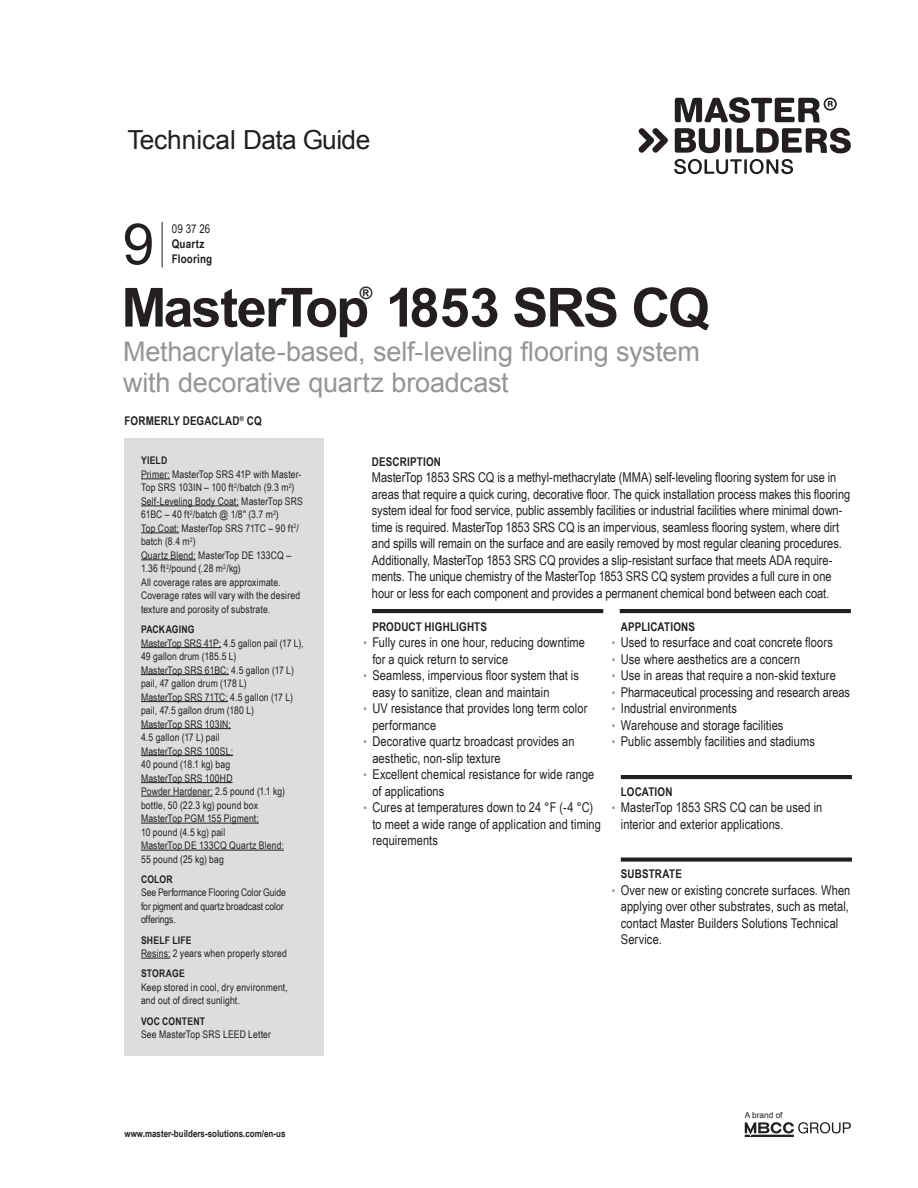
<style>
.page{position:relative;width:918px;height:1188px;background:#fff}
.page>*{position:absolute;margin:0;border:0;box-sizing:border-box;transform-origin:0 0}
.t1{font:57px "Arial";color:#231f20}
.t2{font:700 54px "Arial";letter-spacing:-.04em;color:#231f20}
.t3{font:27px "Arial";letter-spacing:-.01em;color:#939598}
.t4{font:26.25px "Arial";letter-spacing:-.015em;color:#231f20}
.t5{font:700 17.1px "Arial";color:#231f20}
.t6{font:13.5px/16.5px "Arial Narrow";letter-spacing:.005em;color:#231f20}
.t7{font:700 12px/15px "Arial Narrow";letter-spacing:.015em;color:#231f20}
.t8{font:12px "Arial Narrow";color:#231f20}
.t9{font:10.5px/13.5px "Arial Narrow";letter-spacing:.015em;color:#231f20}
.t10{font:10.5px/13.5px "Arial Narrow";letter-spacing:-.01em;color:#231f20}
.t11{font:700 9.75px "Arial Narrow";color:#231f20}
.t12{font:8.25px "Arial";color:#231f20}
.s1{font-size:12px;color:#939598}
.s2{font-weight:700}
</style>
<div class="page">
<svg style="left:674px;top:159px;width:119px;height:15px"></svg>
<svg style="left:639px;top:128px;width:29px;height:25px"></svg>
<svg style="left:675px;top:97px;width:176px;height:56px"></svg>
<svg style="left:745px;top:1122px;width:106px;height:15px"></svg>
<hr style="left:162px;top:222px;width:1px;height:45px;background:#231f20">
<div style="left:125px;top:439px;width:199px;height:617px;background:#dcdddf"></div>
<hr style="left:372px;top:609px;width:231px;height:4px;background:#231f20">
<hr style="left:620px;top:609px;width:231px;height:4px;background:#231f20">
<hr style="left:621px;top:775px;width:231px;height:4px;background:#231f20">
<svg style="left:621px;top:858px;width:231px;height:4px"></svg>
<svg style="left:141px;top:478px;width:29px;height:1px"></svg>
<hr style="left:141px;top:505px;width:98px;height:1px;background:#231f20">
<hr style="left:141px;top:532px;width:38px;height:1px;background:#231f20">
<hr style="left:141px;top:559px;width:55px;height:1px;background:#231f20">
<hr style="left:141px;top:647px;width:80px;height:1px;background:#231f20">
<hr style="left:141px;top:674px;width:88px;height:1px;background:#231f20">
<hr style="left:141px;top:701px;width:87px;height:1px;background:#231f20">
<hr style="left:141px;top:728px;width:90px;height:1px;background:#231f20">
<hr style="left:141px;top:755px;width:92px;height:1px;background:#231f20">
<hr style="left:141px;top:782px;width:92px;height:1px;background:#231f20">
<hr style="left:141px;top:796px;width:72px;height:1px;background:#231f20">
<hr style="left:141px;top:823px;width:118px;height:1px;background:#231f20">
<hr style="left:141px;top:850px;width:143px;height:1px;background:#231f20">
<svg style="left:141px;top:958px;width:29px;height:1px"></svg>
<h3 class="t4" style="left:128px;top:122px;width:244px">Technical Data Guide</h3>
<p class="t1" style="left:123px;top:207px;width:33px">9</p>
<p class="t8" style="left:172px;top:220px;width:40px">09 37 26</p>
<p class="t7" style="left:172px;top:236px;width:42px">Quartz<br>Flooring</p>
<p class="t2" style="left:122px;top:272px;width:590px">MasterTop 1853 SRS CQ</p>
<p class="t5" style="left:360px;top:282px;width:14px">®</p>
<p class="t3" style="left:123px;top:334px;width:578px">Methacrylate-based, self-leveling flooring system</p>
<p class="t3" style="left:123px;top:365px;width:387px">with decorative quartz broadcast</p>
<p class="t7" style="left:125px;top:413px;width:139px">FORMERLY DEGACLAD<sup>®</sup> CQ</p>
<p class="t7" style="left:372px;top:453px;width:71px">DESCRIPTION</p>
<p class="t6" style="left:372px;top:469px;width:480px">MasterTop 1853 SRS CQ is a methyl-methacrylate (MMA) self-leveling flooring system for use in areas that require a quick curing, decorative floor. The quick installation process makes this flooring system ideal for food service, public assembly facilities or industrial facilities where minimal down&shy;time is required. MasterTop 1853 SRS CQ is an impervious, seamless flooring system, where dirt and spills will remain on the surface and are easily removed by most regular cleaning procedures.<br>Additionally, MasterTop 1853 SRS CQ provides a slip-resistant surface that meets ADA require&shy;ments. The unique chemistry of the MasterTop 1853 SRS CQ system provides a full cure in one hour or less for each component and provides a permanent chemical bond between each coat.</p>
<p class="t7" style="left:372px;top:618px;width:116px">PRODUCT HIGHLIGHTS</p>
<p class="t6" style="left:372px;top:634px;width:214px;text-indent:-9px"><span class="s1">•</span> Fully cures in one hour, reducing downtime for a quick return to service</p>
<p class="t6" style="left:372px;top:667px;width:208px;text-indent:-9px"><span class="s1">•</span> Seamless, impervious floor system that is easy to sanitize, clean and maintain</p>
<p class="t6" style="left:372px;top:700px;width:217px;text-indent:-9px"><span class="s1">•</span> UV resistance that provides long term color performance</p>
<p class="t6" style="left:372px;top:733px;width:204px;text-indent:-9px"><span class="s1">•</span> Decorative quartz broadcast provides an aesthetic, non-slip texture</p>
<p class="t6" style="left:372px;top:766px;width:224px;text-indent:-9px"><span class="s1">•</span> Excellent chemical resistance for wide range of applications</p>
<p class="t6" style="left:372px;top:799px;width:230px;text-indent:-9px"><span class="s1">•</span> Cures at temperatures down to 24 °F (-4 °C) to meet a wide range of application and timing requirements</p>
<p class="t9" style="left:141px;top:453px;width:163px"><span class="s2">YIELD<br></span>Primer: MasterTop SRS 41P with Master-<br>Top SRS 103IN – 100 ft<sup>2</sup>/batch (9.3 m<sup>2</sup>)<br>Self-Leveling Body Coat: MasterTop SRS<br>61BC – 40 ft<sup>2</sup>/batch @ 1/8" (3.7 m<sup>2</sup>)<br>Top Coat: MasterTop SRS 71TC – 90 ft<sup>2</sup>/ batch (8.4 m<sup>2</sup>)<br>Quartz Blend: MasterTop DE 133CQ –<br>1.36 ft<sup>2</sup>/pound (.28 m<sup>2</sup>/kg)<br>All coverage rates are approximate.<br>Coverage rates will vary with the desired texture and porosity of substrate.</p>
<p class="t9" style="left:141px;top:622px;width:164px"><span class="s2">PACKAGING<br></span>MasterTop SRS 41P: 4.5 gallon pail (17 L),<br>49 gallon drum (185.5 L)<br>MasterTop SRS 61BC: 4.5 gallon (17 L) pail, 47 gallon drum (178 L)<br>MasterTop SRS 71TC: 4.5 gallon (17 L) pail, 47.5 gallon drum (180 L)<br>MasterTop SRS 103IN:<br>4.5 gallon (17 L) pail<br>MasterTop SRS 100SL:<br>40 pound (18.1 kg) bag<br>MasterTop SRS 100HD<br>Powder Hardener: 2.5 pound (1.1 kg) bottle, 50 (22.3 kg) pound box<br>MasterTop PGM 155 Pigment:<br>10 pound (4.5 kg) pail<br>MasterTop DE 133CQ Quartz Blend:<br>55 pound (25 kg) bag</p>
<p class="t10" style="left:141px;top:872px;width:146px"><span class="s2">COLOR<br></span>See Performance Flooring Color Guide for pigment and quartz broadcast color offerings.</p>
<p class="t9" style="left:141px;top:933px;width:148px"><span class="s2">SHELF LIFE<br></span>Resins: 2 years when properly stored</p>
<p class="t9" style="left:141px;top:966px;width:148px"><span class="s2">STORAGE<br></span>Keep stored in cool, dry environment, and out of direct sunlight.</p>
<p class="t9" style="left:141px;top:1014px;width:132px"><span class="s2">VOC CONTENT<br></span>See MasterTop SRS LEED Letter</p>
<p class="t7" style="left:621px;top:618px;width:76px">APPLICATIONS</p>
<p class="t6" style="left:612px;top:634px;width:223px"><span class="s1">•</span> Used to resurface and coat concrete floors</p>
<p class="t6" style="left:612px;top:650px;width:190px"><span class="s1">•</span> Use where aesthetics are a concern</p>
<p class="t6" style="left:612px;top:667px;width:226px"><span class="s1">•</span> Use in areas that require a non-skid texture</p>
<p class="t6" style="left:612px;top:683px;width:240px"><span class="s1">•</span> Pharmaceutical processing and research areas</p>
<p class="t6" style="left:612px;top:700px;width:127px"><span class="s1">•</span> Industrial environments</p>
<p class="t6" style="left:612px;top:716px;width:173px"><span class="s1">•</span> Warehouse and storage facilities</p>
<p class="t6" style="left:612px;top:733px;width:205px"><span class="s1">•</span> Public assembly facilities and stadiums</p>
<p class="t7" style="left:621px;top:783px;width:53px">LOCATION</p>
<p class="t6" style="left:621px;top:799px;width:203px;text-indent:-9px"><span class="s1">•</span> MasterTop 1853 SRS CQ can be used in interior and exterior applications.</p>
<p class="t7" style="left:621px;top:866px;width:63px">SUBSTRATE</p>
<p class="t6" style="left:621px;top:881px;width:231px;text-indent:-9px"><span class="s1">•</span> Over new or existing concrete surfaces. When applying over other substrates, such as metal, contact Master Builders Solutions Technical Service.</p>
<p class="t11" style="left:125px;top:1126px;width:162px">www.master-builders-solutions.com/en-us</p>
<p class="t12" style="left:745px;top:1110px;width:39px">A brand of</p>
</div>
